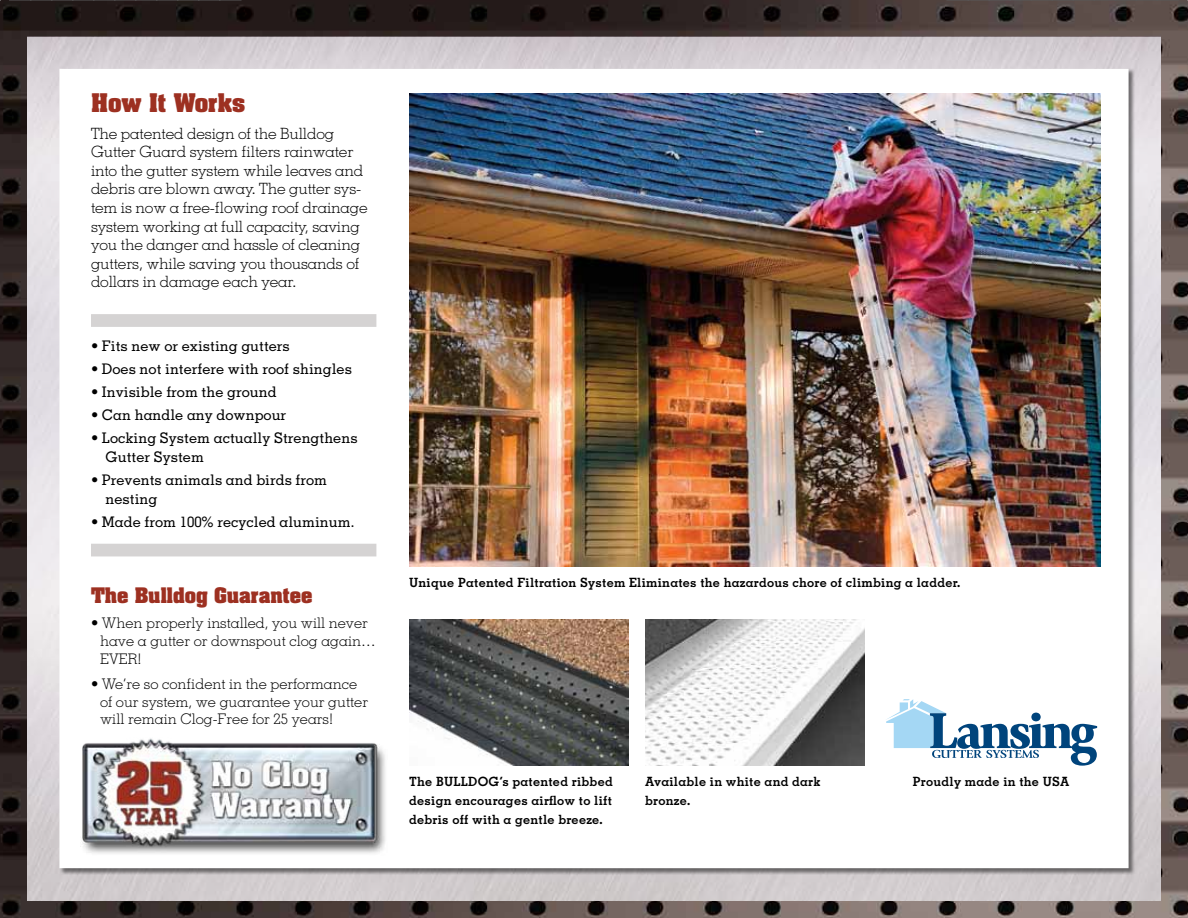
<style>
.page{position:relative;width:1188px;height:918px;background:#fff}
.page>*{position:absolute;margin:0;border:0;box-sizing:border-box;transform-origin:0 0}
.t1{font:700 21.9px "Aachen";color:#9d3021}
.t2{font:700 18.3px "Aachen";color:#9d3021}
.t3{font:300 15.45px/18.6px "Memphis";letter-spacing:-.01em;color:#000}
.t4{font:500 14.55px/18.9px "Memphis";color:#000}
.t5{font:300 14.55px/17.5px "Memphis";color:#000}
.t6{font:700 12.75px/18.9px "Memphis";letter-spacing:.02em;color:#000;text-align:justify}
</style>
<div class="page">
<img style="left:0;top:0;width:1188px;height:918px">
<img style="left:27px;top:37px;width:1134px;height:864px">
<div style="left:60px;top:70px;width:1068px;height:797px;background:#fff"></div>
<img style="left:645px;top:620px;width:220px;height:146px">
<img style="left:409px;top:620px;width:220px;height:146px">
<img style="left:410px;top:94px;width:691px;height:472px">
<div style="left:91px;top:314px;width:285px;height:13px;background:#d5d3d3"></div>
<div style="left:91px;top:544px;width:285px;height:12px;background:#d5d3d3"></div>
<svg style="left:886px;top:699px;width:211px;height:67px"></svg>
<img style="left:80px;top:738px;width:305px;height:116px">
<svg style="left:9px;top:0;width:233px;height:1px"></svg>
<svg style="left:946px;top:0;width:233px;height:1px"></svg>
<h1 class="t1" style="left:91px;top:87px;width:156px">How It Works</h1>
<p class="t3" style="left:91px;top:124px;width:278px">The patented design of the Bulldog Gutter Guard system filters rainwater into the gutter system while leaves and debris are blown away. The gutter sys&shy;tem is now a free-flowing roof drainage system working at full capacity, saving you the danger and hassle of cleaning gutters, while saving you thousands of dollars in damage each year.</p>
<p class="t4" style="left:91px;top:336px;width:200px">• Fits new or existing gutters</p>
<p class="t4" style="left:91px;top:359px;width:262px">• Does not interfere with roof shingles</p>
<p class="t4" style="left:91px;top:383px;width:187px">• Invisible from the ground</p>
<p class="t4" style="left:91px;top:406px;width:197px">• Can handle any downpour</p>
<p class="t4" style="left:106px;top:429px;width:254px;text-indent:-15px">• Locking System actually Strengthens<br>Gutter System</p>
<p class="t4" style="left:106px;top:471px;width:223px;text-indent:-15px">• Prevents animals and birds from nesting</p>
<p class="t4" style="left:91px;top:513px;width:265px">• Made from 100% recycled aluminum.</p>
<p class="t2" style="left:91px;top:582px;width:223px">The Bulldog Guarantee</p>
<p class="t5" style="left:100px;top:615px;width:277px;text-indent:-9px">• When properly installed, you will never have a gutter or downspout clog again…<br>EVER!</p>
<p class="t5" style="left:100px;top:675px;width:269px;text-indent:-9px">• We’re so confident in the performance of our system, we guarantee your gutter will remain Clog-Free for 25 years!</p>
<p class="t6" style="left:409px;top:573px;width:553px">Unique Patented Filtration System Eliminates the hazardous chore of climbing a ladder.</p>
<p class="t6" style="left:409px;top:772px;width:205px">The BULLDOG’s patented ribbed design encourages airflow to lift debris off with a gentle breeze.</p>
<p class="t6" style="left:645px;top:772px;width:177px">Available in white and dark bronze.</p>
<p class="t6" style="left:913px;top:772px;width:158px">Proudly made in the USA</p>
</div>
